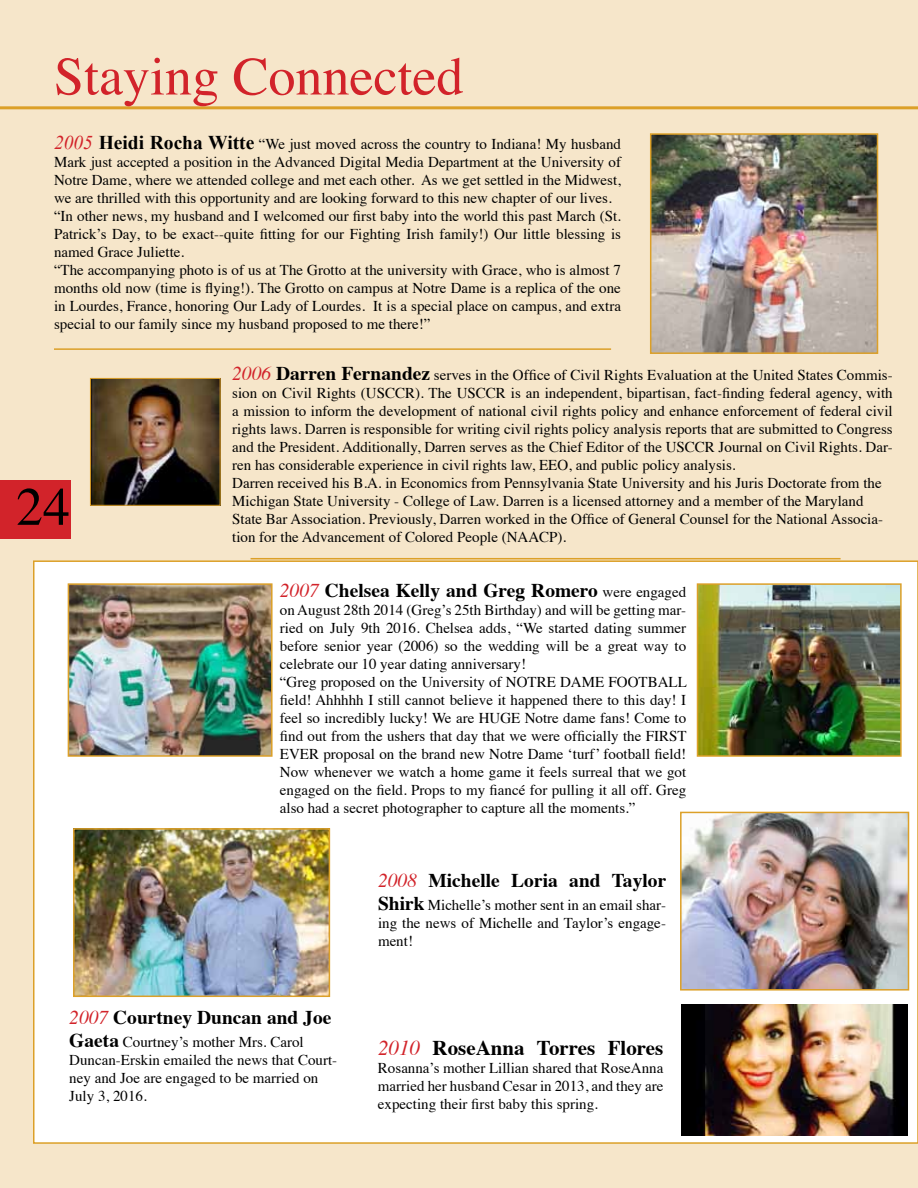
<style>
.page{position:relative;width:918px;height:1188px;background:#f6e6ca}
.page>*{position:absolute;margin:0;border:0;box-sizing:border-box;transform-origin:0 0}
.t1{font:54px "Times";color:#d2232a}
.t2{font:54px "Times";color:#000}
.t3{font:700 21px "Times";color:#000}
.t4{font:700 19.5px "Times";color:#000}
.t5{font:15px/18px "Times";color:#000}
.s1{font-family:"Times New Roman";font-style:italic;font-size:19.5px;color:#d2232a}
.s2{font-family:"Times New Roman";font-weight:700;font-size:19.5px}
.s3{font-style:italic;font-size:19.5px;color:#d2232a}
.s4{font-weight:700;font-size:19.5px}
.s5{font-weight:400;font-style:italic;color:#d2232a}
.s6{font-weight:400;font-size:15px}
</style>
<div class="page">
<div style="left:0;top:480px;width:70px;height:58px;background:#d2232a"></div>
<div style="left:34px;top:561px;width:884px;height:582px;background:#fff"></div>
<hr style="left:0;top:106px;width:918px;height:3px;background:#dca028">
<img style="left:653px;top:136px;width:222px;height:215px">
<div style="left:650px;top:133px;width:228px;height:221px;border:2px solid #dca028"></div>
<img style="left:92px;top:380px;width:127px;height:124px">
<div style="left:90px;top:378px;width:131px;height:128px;border:1px solid #dca028"></div>
<hr style="left:54px;top:348px;width:557px;height:2px;background:#dca028">
<hr style="left:251px;top:558px;width:590px;height:1px;background:#dca028">
<img style="left:700px;top:586px;width:199px;height:168px">
<div style="left:697px;top:583px;width:205px;height:174px;border:2px solid #dca028"></div>
<img style="left:71px;top:586px;width:199px;height:168px">
<div style="left:68px;top:583px;width:205px;height:174px;border:2px solid #dca028"></div>
<img style="left:76px;top:831px;width:251px;height:163px">
<div style="left:73px;top:828px;width:257px;height:169px;border:2px solid #dca028"></div>
<img style="left:683px;top:815px;width:223px;height:173px">
<div style="left:680px;top:812px;width:229px;height:179px;border:2px solid #dca028"></div>
<img style="left:682px;top:1005px;width:226px;height:131px">
<h1 class="t1" style="left:54px;top:26px;width:411px">Staying Connected</h1>
<p class="t5" style="left:54px;top:133px;width:569px"><span class="s1">2005</span> <span class="s2">Heidi Rocha Witte</span> “We just moved across the country to Indiana! My husband Mark just accepted a position in the Advanced Digital Media Department at the University of Notre Dame, where we attended college and met each other. As we get settled in the Midwest, we are thrilled with this opportunity and are looking forward to this new chapter of our lives. “In other news, my husband and I welcomed our first baby into the world this past March (St.<br>Patrick’s Day, to be exact--quite fitting for our Fighting Irish family!) Our little blessing is named Grace Juliette.<br>“The accompanying photo is of us at The Grotto at the university with Grace, who is almost 7 months old now (time is flying!). The Grotto on campus at Notre Dame is a replica of the one in Lourdes, France, honoring Our Lady of Lourdes. It is a special place on campus, and extra special to our family since my husband proposed to me there!”</p>
<h1 class="t2" style="left:16px;top:456px;width:56px">24</h1>
<p class="t5" style="left:232px;top:365px;width:662px"><span class="s3">2006</span> <span class="s4">Darren Fernandez</span> serves in the Office of Civil Rights Evaluation at the United States Commis&shy;sion on Civil Rights (USCCR). The USCCR is an independent, bipartisan, fact-finding federal agency, with a mission to inform the development of national civil rights policy and enhance enforcement of federal civil rights laws. Darren is responsible for writing civil rights policy analysis reports that are submitted to Congress and the President. Additionally, Darren serves as the Chief Editor of the USCCR Journal on Civil Rights. Dar&shy;ren has considerable experience in civil rights law, EEO, and public policy analysis.<br>Darren received his B.A. in Economics from Pennsylvania State University and his Juris Doctorate from the Michigan State University - College of Law. Darren is a licensed attorney and a member of the Maryland State Bar Association. Previously, Darren worked in the Office of General Counsel for the National Associa&shy;tion for the Advancement of Colored People (NAACP).</p>
<h3 class="t4" style="left:280px;top:572px;width:408px"><span class="s5">2007</span> Chelsea Kelly and Greg Romero <span class="s6">were engaged</span></h3>
<p class="t5" style="left:280px;top:600px;width:408px">on August 28th 2014 (Greg’s 25th Birthday) and will be getting mar&shy;ried on July 9th 2016. Chelsea adds, “We started dating summer before senior year (2006) so the wedding will be a great way to celebrate our 10 year dating anniversary!<br>“Greg proposed on the University of NOTRE DAME FOOTBALL field! Ahhhhh I still cannot believe it happened there to this day! I feel so incredibly lucky! We are HUGE Notre dame fans! Come to find out from the ushers that day that we were officially the FIRST EVER proposal on the brand new Notre Dame ‘turf’ football field!<br>Now whenever we watch a home game it feels surreal that we got engaged on the field. Props to my fiancé for pulling it all off. Greg also had a secret photographer to capture all the moments.”</p>
<h3 class="t4" style="left:378px;top:862px;width:290px"><span class="s5">2008</span> Michelle Loria and Taylor</h3>
<p class="t5" style="left:378px;top:895px;width:290px;text-align:justify"><span class="s4">Shirk</span> Michelle’s mother sent in an email shar&shy;ing the news of Michelle and Taylor’s engage&shy;ment!</p>
<h3 class="t4" style="left:69px;top:998px;width:264px"><span class="s5">2007</span> Courtney Duncan and Joe</h3>
<p class="t5" style="left:69px;top:1032px;width:269px"><span class="s4">Gaeta</span> Courtney’s mother Mrs. Carol<br>Duncan-Erskin emailed the news that Court&shy;ney and Joe are engaged to be married on<br>July 3, 2016.</p>
<h2 class="t3" style="left:378px;top:1028px;width:287px"><span class="s5">2010</span> RoseAnna Torres Flores</h2>
<p class="t5" style="left:378px;top:1058px;width:287px;text-align:justify">Rosanna’s mother Lillian shared that RoseAnna married her husband Cesar in 2013, and they are expecting their first baby this spring.</p>
</div>
